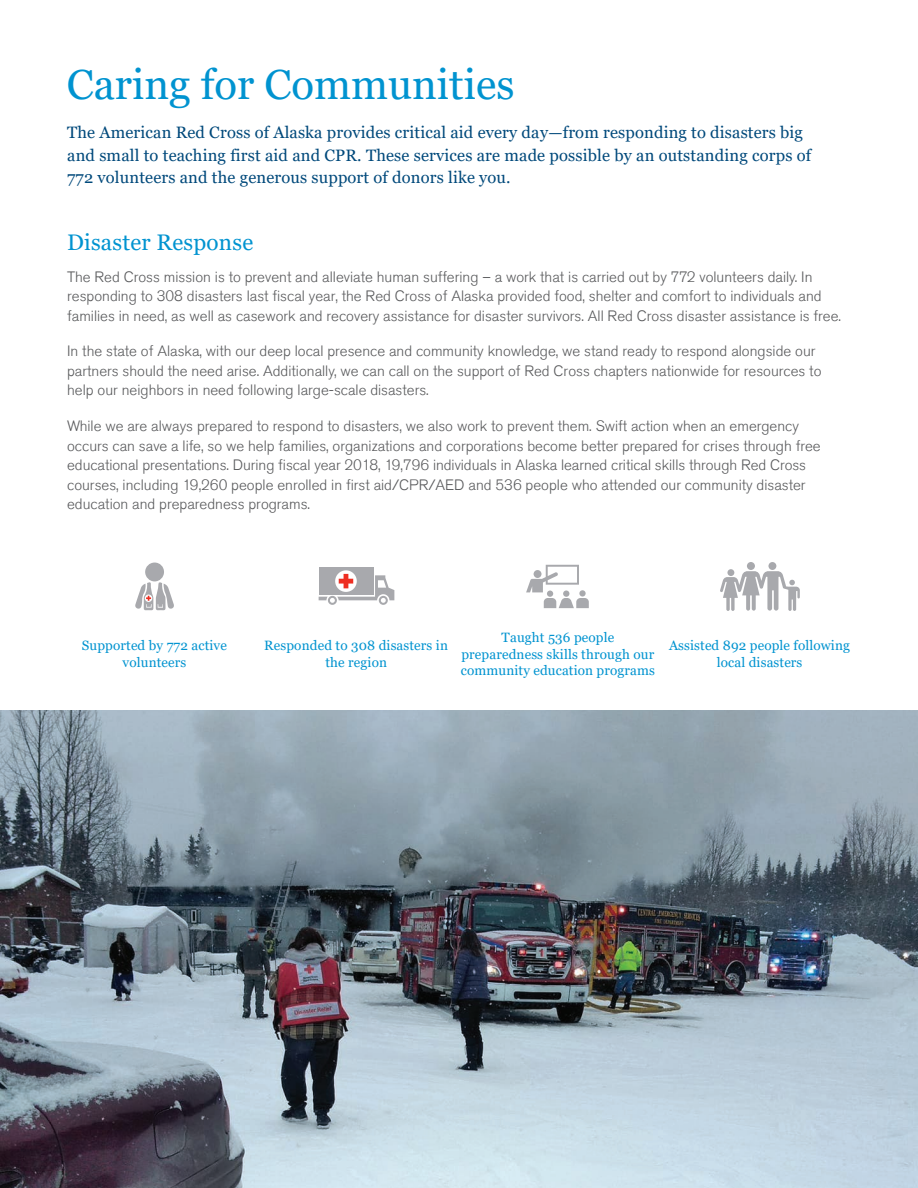
<style>
.page{position:relative;width:918px;height:1188px;background:#fff}
.page>*{position:absolute;margin:0;border:0;box-sizing:border-box;transform-origin:0 0}
.t1{font:42px "Georgia";color:#0093d0}
.t2{font:22.5px "Georgia";letter-spacing:.01em;color:#0093d0}
.t3{font:16.5px/22.5px "Georgia";letter-spacing:.01em;color:#00497b}
.t4{font:300 15px/19.5px "Akzidenz Grotesk Std";color:#57585a}
.t5{font:13.5px/16.5px "Georgia";letter-spacing:.01em;color:#0093d0;text-align:center}
</style>
<div class="page">
<img style="left:0;top:711px;width:918px;height:477px">
<div style="left:145px;top:563px;width:19px;height:19px;background:#a8a9ad;border-radius:50%"></div>
<svg style="left:135px;top:581px;width:39px;height:29px"></svg>
<div style="left:319px;top:568px;width:54px;height:27px;background:#a8a9ad"></div>
<svg style="left:335px;top:570px;width:22px;height:22px"></svg>
<svg style="left:319px;top:574px;width:75px;height:31px"></svg>
<svg style="left:526px;top:565px;width:63px;height:43px"></svg>
<div style="left:768px;top:562px;width:8px;height:8px;background:#a8a9ad;border-radius:50%"></div>
<div style="left:747px;top:562px;width:8px;height:8px;background:#a8a9ad;border-radius:50%"></div>
<svg style="left:720px;top:571px;width:80px;height:40px"></svg>
<div style="left:727px;top:569px;width:7px;height:7px;background:#a8a9ad;border-radius:50%"></div>
<h1 class="t1" style="left:67px;top:59px;width:449px">Caring for Communities</h1>
<p class="t3" style="left:67px;top:122px;width:746px">The American Red Cross of Alaska provides critical aid every day—from responding to disasters big and small to teaching first aid and CPR. These services are made possible by an outstanding corps of<br>772 volunteers and the generous support of donors like you.</p>
<h2 class="t2" style="left:67px;top:229px;width:188px">Disaster Response</h2>
<p class="t4" style="left:67px;top:267px;width:775px">The Red Cross mission is to prevent and alleviate human suffering – a work that is carried out by 772 volunteers daily. In responding to 308 disasters last fiscal year, the Red Cross of Alaska provided food, shelter and comfort to individuals and families in need, as well as casework and recovery assistance for disaster survivors. All Red Cross disaster assistance is free.</p>
<p class="t4" style="left:67px;top:342px;width:756px">In the state of Alaska, with our deep local presence and community knowledge, we stand ready to respond alongside our partners should the need arise. Additionally, we can call on the support of Red Cross chapters nationwide for resources to help our neighbors in need following large-scale disasters.</p>
<p class="t4" style="left:67px;top:417px;width:755px">While we are always prepared to respond to disasters, we also work to prevent them. Swift action when an emergency occurs can save a life, so we help families, organizations and corporations become better prepared for crises through free</p>
<p class="t4" style="left:67px;top:475px;width:740px">courses, including 19,260 people enrolled in first aid/CPR/AED and 536 people who attended our community disaster education and preparedness programs.</p>
<p class="t4" style="left:67px;top:456px;width:741px">educational presentations. During fiscal year 2018, 19,796 individuals in Alaska learned critical skills through Red Cross</p>
<p class="t5" style="left:82px;top:638px;width:147px">Supported by 772 active volunteers</p>
<p class="t5" style="left:264px;top:638px;width:185px">Responded to 308 disasters in the region</p>
<p class="t5" style="left:461px;top:629px;width:196px">Taught 536 people preparedness skills through our community education programs</p>
<p class="t5" style="left:669px;top:638px;width:182px">Assisted 892 people following local disasters</p>
</div>
